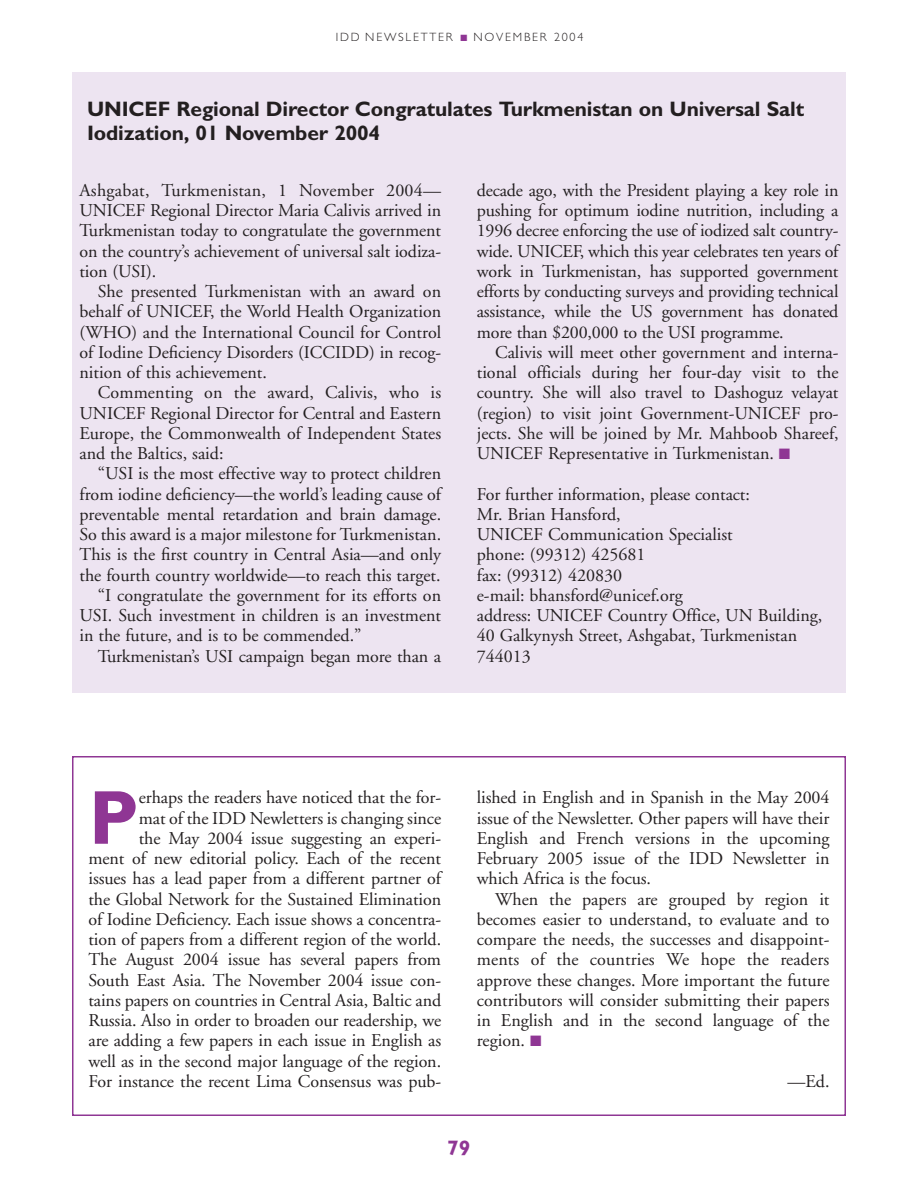
<style>
.page{position:relative;width:918px;height:1188px;background:#fff}
.page>*{position:absolute;margin:0;border:0;box-sizing:border-box;transform-origin:0 0}
.t1{font:700 76.8px "Gill Sans";color:#8f3694}
.t2{font:700 21px/24px "Gill Sans";letter-spacing:-.01em;color:#231f20}
.t3{font:700 21px "Gill Sans";color:#8f3694}
.t4{font:18px/20.2px "Adobe Garamond";letter-spacing:-.005em;color:#231f20;text-align:justify}
.t5{font:300 12px "Gill Sans";letter-spacing:.15em;color:#231f20}
.s1{color:#8f3694}
</style>
<div class="page">
<div style="left:72px;top:72px;width:774px;height:621px;background:#ede4f1"></div>
<div style="left:72px;top:756px;width:774px;height:360px;border:2px solid #8f3694"></div>
<p class="t5" style="left:336px;top:32px;width:249px">IDD NEWSLETTER <span class="s1">■</span> NOVEMBER 2004</p>
<p class="t2" style="left:87px;top:99px;width:719px">UNICEF Regional Director Congratulates Turkmenistan on Universal Salt<br>Iodization, 01 November 2004</p>
<p class="t4" style="left:80px;top:182px;width:363px">Ashgabat, Turkmenistan, 1 November 2004— UNICEF Regional Director Maria Calivis arrived in Turkmenistan today to congratulate the government on the country’s achievement of universal salt iodiza&shy;tion (USI).</p>
<p class="t4" style="left:80px;top:283px;width:363px;text-indent:18px">She presented Turkmenistan with an award on behalf of UNICEF, the World Health Organization (WHO) and the International Council for Control of Iodine Deficiency Disorders (ICCIDD) in recog&shy;nition of this achievement.</p>
<p class="t4" style="left:80px;top:384px;width:363px;text-indent:18px">Commenting on the award, Calivis, who is UNICEF Regional Director for Central and Eastern Europe, the Commonwealth of Independent States and the Baltics, said:</p>
<p class="t4" style="left:98px;top:465px;width:345px">“USI is the most effective way to protect children</p>
<p class="t4" style="left:80px;top:485px;width:363px">from iodine deficiency—the world’s leading cause of</p>
<p class="t4" style="left:80px;top:506px;width:363px">preventable mental retardation and brain damage.</p>
<p class="t4" style="left:80px;top:526px;width:363px">So this award is a major milestone for Turkmenistan.</p>
<p class="t4" style="left:80px;top:546px;width:363px">This is the first country in Central Asia—and only</p>
<p class="t4" style="left:80px;top:566px;width:363px">the fourth country worldwide—to reach this target.</p>
<p class="t4" style="left:98px;top:587px;width:345px">“I congratulate the government for its efforts on</p>
<p class="t4" style="left:80px;top:607px;width:363px">USI. Such investment in children is an investment</p>
<p class="t4" style="left:80px;top:627px;width:283px">in the future, and is to be commended.”</p>
<p class="t4" style="left:98px;top:647px;width:345px">Turkmenistan’s USI campaign began more than a</p>
<p class="t4" style="left:477px;top:182px;width:363px">decade ago, with the President playing a key role in pushing for optimum iodine nutrition, including a 1996 decree enforcing the use of iodized salt country&shy;wide. UNICEF, which this year celebrates ten years of work in Turkmenistan, has supported government efforts by conducting surveys and providing technical assistance, while the US government has donated more than $200,000 to the USI programme.</p>
<p class="t4" style="left:477px;top:344px;width:363px;text-indent:18px">Calivis will meet other government and interna&shy;tional officials during her four-day visit to the country. She will also travel to Dashoguz velayat (region) to visit joint Government-UNICEF pro&shy;jects. She will be joined by Mr. Mahboob Shareef, UNICEF Representative in Turkmenistan. <span class="s1">■</span></p>
<p class="t4" style="left:477px;top:485px;width:347px;text-align:left">For further information, please contact:<br>Mr. Brian Hansford,<br>UNICEF Communication Specialist<br>phone: (99312) 425681<br>fax: (99312) 420830<br>e-mail: bhansford@unicef.org<br>address: UNICEF Country Office, UN Building,<br>40 Galkynysh Street, Ashgabat, Turkmenistan<br>744013</p>
<p class="t4" style="left:88px;top:789px;width:354px;text-align:right">erhaps the readers have noticed that the for-<br>mat of the IDD Newletters is changing since<br>the May 2004 issue suggesting an experi-<br>ment of new editorial policy. Each of the recent issues has a lead paper from a different partner of the Global Network for the Sustained Elimination of Iodine Deficiency. Each issue shows a concentra&shy;tion of papers from a different region of the world.<br>The August 2004 issue has several papers from South East Asia. The November 2004 issue con&shy;tains papers on countries in Central Asia, Baltic and Russia. Also in order to broaden our readership, we are adding a few papers in each issue in English as well as in the second major language of the region.<br>For instance the recent Lima Consensus was pub-</p>
<p class="t4" style="left:477px;top:789px;width:354px">lished in English and in Spanish in the May 2004 issue of the Newsletter. Other papers will have their English and French versions in the upcoming February 2005 issue of the IDD Newsletter in which Africa is the focus.</p>
<h1 class="t1" style="left:88px;top:791px;width:52px">P</h1>
<p class="t4" style="left:477px;top:890px;width:354px;text-indent:18px">When the papers are grouped by region it becomes easier to understand, to evaluate and to compare the needs, the successes and disappoint&shy;ments of the countries We hope the readers approve these changes. More important the future contributors will consider submitting their papers in English and in the second language of the region. <span class="s1">■</span></p>
<p class="t4" style="left:787px;top:1073px;width:44px">—Ed.</p>
<p class="t3" style="left:447px;top:1141px;width:25px">79</p>
</div>
